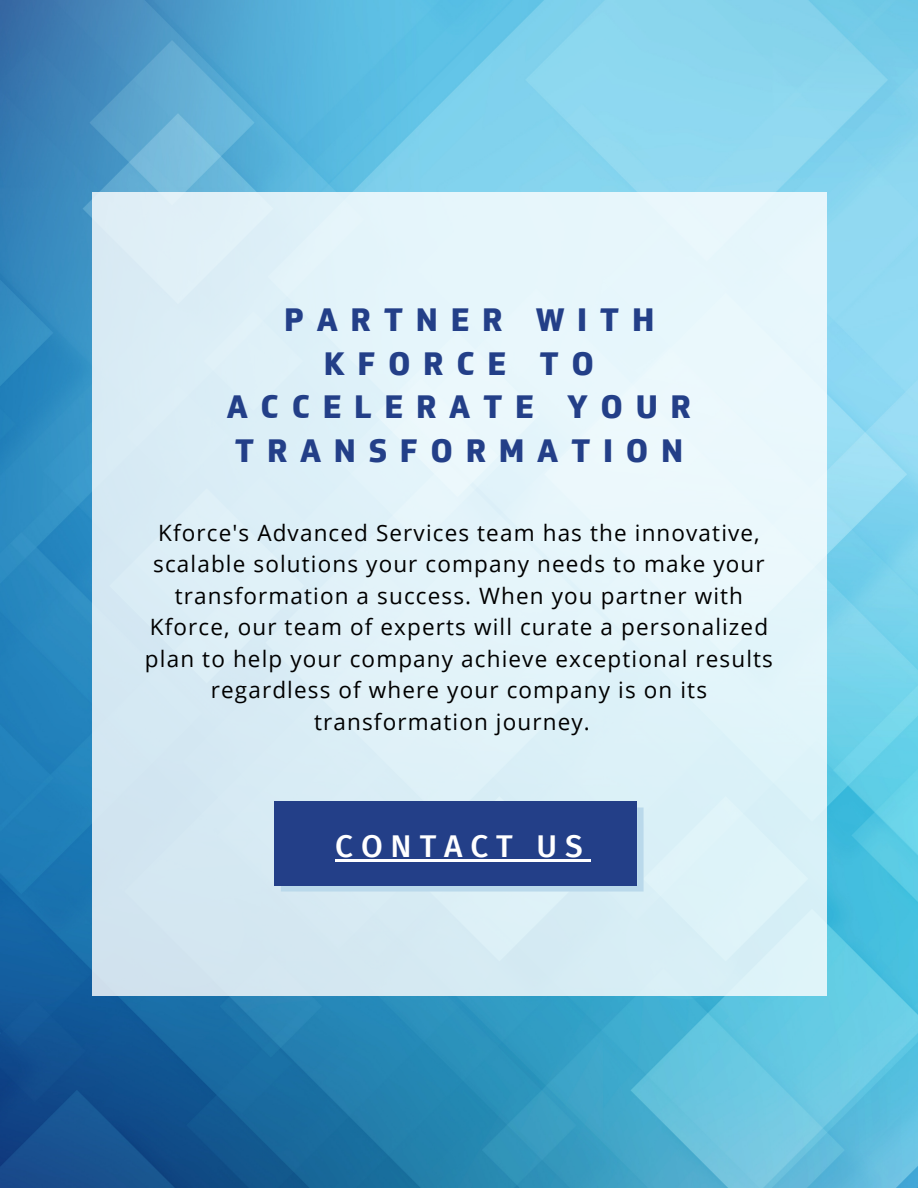
<style>
.page{position:relative;width:918px;height:1188px;background:#fff}
.page>*{position:absolute;margin:0;border:0;box-sizing:border-box;transform-origin:0 0}
.t1{font:800 31.5px "Soleto";letter-spacing:.4em;color:#233f88}
.t2{font:500 31.5px "Fira Sans";letter-spacing:.25em;color:#fff}
.t3{font:22.5px "Open Sans";letter-spacing:.05em;color:#000}
</style>
<div class="page">
<img style="left:0;top:0;width:918px;height:1188px">
<div style="left:92px;top:192px;width:734px;height:804px;background:linear-gradient(to right,#d8eaf4,#e7f8fc)"></div>
<svg style="left:281px;top:808px;width:363px;height:84px"></svg>
<div style="left:275px;top:801px;width:362px;height:84px;background:#233f88"></div>
<hr style="left:335px;top:859px;width:256px;height:3px;background:#fff">
<p class="t1" style="left:284px;top:307px;width:372px">PARTNER WITH</p>
<p class="t1" style="left:324px;top:351px;width:272px">KFORCE TO</p>
<p class="t1" style="left:227px;top:395px;width:466px">ACCELERATE YOUR</p>
<p class="t1" style="left:235px;top:439px;width:450px">TRANSFORMATION</p>
<p class="t3" style="left:158px;top:517px;width:603px">Kforce's Advanced Services team has the innovative,</p>
<p class="t3" style="left:153px;top:548px;width:613px">scalable solutions your company needs to make your</p>
<p class="t3" style="left:175px;top:580px;width:570px">transformation a success. When you partner with</p>
<p class="t3" style="left:150px;top:611px;width:620px">Kforce, our team of experts will curate a personalized</p>
<p class="t3" style="left:145px;top:643px;width:629px">plan to help your company achieve exceptional results</p>
<p class="t3" style="left:211px;top:674px;width:498px">regardless of where your company is on its</p>
<p class="t3" style="left:314px;top:706px;width:277px">transformation journey.</p>
<p class="t2" style="left:335px;top:828px;width:249px">CONTACT US</p>
</div>
